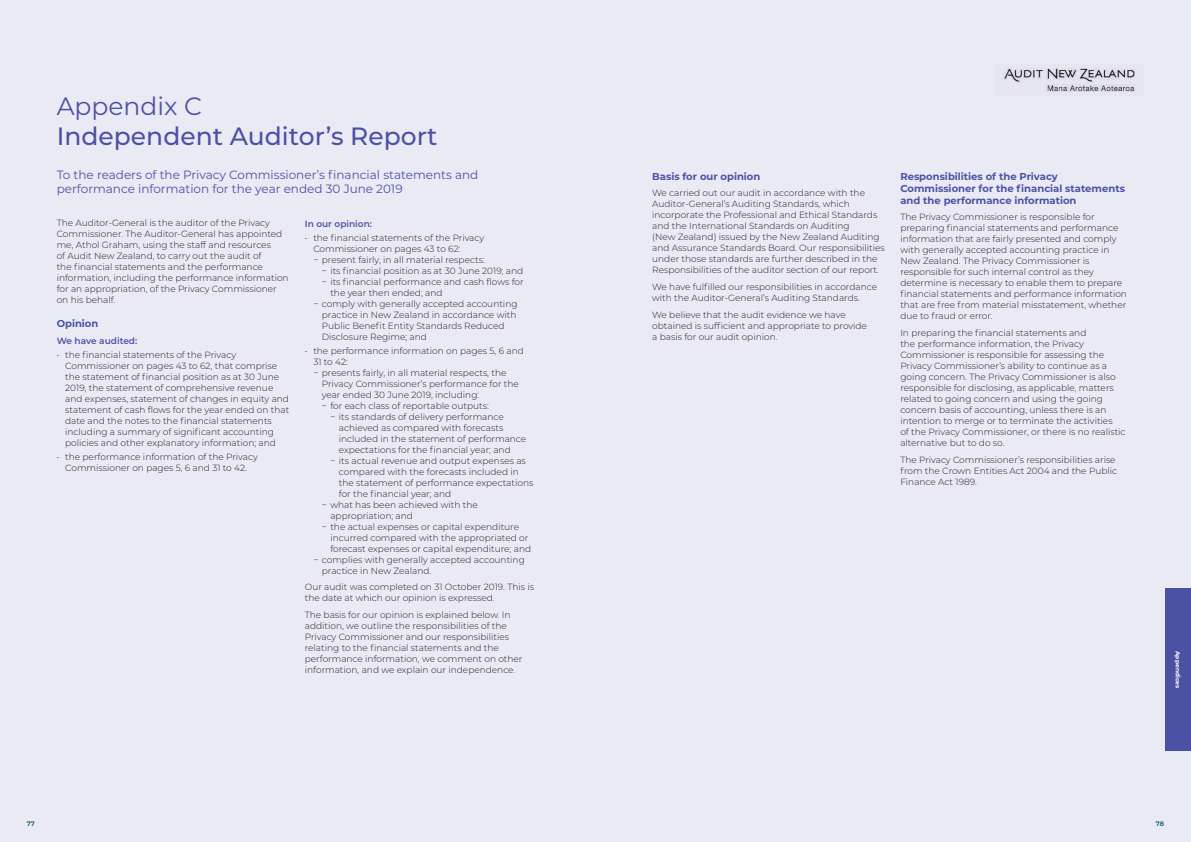
<style>
.page{position:relative;width:1191px;height:842px;background:#eaeaf5}
.page>*{position:absolute;margin:0;border:0;box-sizing:border-box;transform-origin:0 0}
.t1{font:500 25px "Montserrat";color:#4c52a3}
.t2{font:25px "Montserrat";color:#4c52a3}
.t3{font:12px/14px "Montserrat";color:#4c52a3}
.t4{font:700 10px/12px "Montserrat";color:#4c52a3}
.t5{font:300 9px/11px "Montserrat";color:#231f20}
.t6{font:600 9px "Montserrat";color:#4c52a3}
.t7{font:600 6.5px "Montserrat";color:#005161}
.t8{font:700 6px "Montserrat";color:#fff}
</style>
<div class="page">
<div style="left:1165px;top:588px;width:26px;height:163px;background:#4c52a3"></div>
<img style="left:1003px;top:68px;width:132px;height:24px">
<h1 class="t2" style="left:57px;top:89px;width:147px">Appendix C</h1>
<h1 class="t1" style="left:57px;top:119px;width:382px">Independent Auditor’s Report</h1>
<h2 class="t3" style="left:57px;top:167px;width:423px">To the readers of the Privacy Commissioner’s financial statements and performance information for the year ended 30 June 2019</h2>
<p class="t5" style="left:57px;top:217px;width:233px">The Auditor-General is the auditor of the Privacy Commissioner. The Auditor-General has appointed me, Athol Graham, using the staff and resources<br>of Audit New Zealand, to carry out the audit of<br>the financial statements and the performance information, including the performance information for an appropriation, of the Privacy Commissioner on his behalf.</p>
<p class="t4" style="left:57px;top:317px;width:43px">Opinion</p>
<p class="t6" style="left:57px;top:334px;width:82px">We have audited:</p>
<p class="t5" style="left:65px;top:349px;width:225px;text-indent:-9px">• the financial statements of the Privacy Commissioner on pages 43 to 62, that comprise the statement of financial position as at 30 June 2019, the statement of comprehensive revenue and expenses, statement of changes in equity and statement of cash flows for the year ended on that date and the notes to the financial statements including a summary of significant accounting policies and other explanatory information; and</p>
<p class="t5" style="left:57px;top:451px;width:202px;text-align:center">• the performance information of the Privacy<br>Commissioner on pages 5, 6 and 31 to 42.</p>
<p class="t6" style="left:305px;top:217px;width:69px">In our opinion:</p>
<p class="t5" style="left:305px;top:232px;width:181px">• the financial statements of the Privacy</p>
<p class="t5" style="left:313px;top:243px;width:149px">Commissioner on pages 43 to 62:</p>
<p class="t5" style="left:313px;top:254px;width:173px">− present fairly, in all material respects:</p>
<p class="t5" style="left:322px;top:265px;width:203px">− its financial position as at 30 June 2019; and</p>
<p class="t5" style="left:322px;top:276px;width:203px">− its financial performance and cash flows for</p>
<p class="t5" style="left:330px;top:287px;width:114px">the year then ended; and</p>
<p class="t5" style="left:313px;top:298px;width:206px">− comply with generally accepted accounting</p>
<p class="t5" style="left:322px;top:309px;width:196px">practice in New Zealand in accordance with</p>
<p class="t5" style="left:322px;top:320px;width:184px">Public Benefit Entity Standards Reduced</p>
<p class="t5" style="left:322px;top:331px;width:107px">Disclosure Regime; and</p>
<p class="t5" style="left:313px;top:345px;width:212px;text-indent:-9px">• the performance information on pages 5, 6 and<br>31 to 42:<br>− presents fairly, in all material respects, the</p>
<p class="t5" style="left:322px;top:378px;width:198px">Privacy Commissioner’s performance for the</p>
<p class="t5" style="left:322px;top:389px;width:159px">year ended 30 June 2019, including:</p>
<p class="t5" style="left:322px;top:400px;width:168px">− for each class of reportable outputs:</p>
<p class="t5" style="left:330px;top:411px;width:175px">− its standards of delivery performance</p>
<p class="t5" style="left:339px;top:422px;width:166px">achieved as compared with forecasts</p>
<p class="t5" style="left:339px;top:433px;width:189px">included in the statement of performance</p>
<p class="t5" style="left:339px;top:444px;width:173px">expectations for the financial year; and</p>
<p class="t5" style="left:330px;top:455px;width:197px">− its actual revenue and output expenses as</p>
<p class="t5" style="left:339px;top:466px;width:181px">compared with the forecasts included in</p>
<p class="t5" style="left:339px;top:477px;width:196px">the statement of performance expectations</p>
<p class="t5" style="left:339px;top:488px;width:114px">for the financial year; and</p>
<p class="t5" style="left:322px;top:499px;width:157px">− what has been achieved with the</p>
<p class="t5" style="left:330px;top:510px;width:84px">appropriation; and</p>
<p class="t5" style="left:322px;top:521px;width:199px">− the actual expenses or capital expenditure</p>
<p class="t5" style="left:330px;top:532px;width:199px">incurred compared with the appropriated or</p>
<p class="t5" style="left:330px;top:543px;width:202px">forecast expenses or capital expenditure; and</p>
<p class="t5" style="left:313px;top:554px;width:213px">− complies with generally accepted accounting</p>
<p class="t5" style="left:322px;top:565px;width:111px">practice in New Zealand.</p>
<p class="t5" style="left:305px;top:581px;width:231px">Our audit was completed on 31 October 2019. This is the date at which our opinion is expressed.</p>
<p class="t5" style="left:305px;top:609px;width:219px">The basis for our opinion is explained below. In addition, we outline the responsibilities of the Privacy Commissioner and our responsibilities relating to the financial statements and the performance information, we comment on other information, and we explain our independence.</p>
<p class="t4" style="left:652px;top:170px;width:110px">Basis for our opinion</p>
<p class="t5" style="left:652px;top:187px;width:234px">We carried out our audit in accordance with the Auditor-General’s Auditing Standards, which incorporate the Professional and Ethical Standards and the International Standards on Auditing<br>(New Zealand) issued by the New Zealand Auditing and Assurance Standards Board. Our responsibilities under those standards are further described in the Responsibilities of the auditor section of our report.</p>
<p class="t5" style="left:652px;top:281px;width:226px">We have fulfilled our responsibilities in accordance with the Auditor-General’s Auditing Standards.</p>
<p class="t5" style="left:652px;top:309px;width:216px">We believe that the audit evidence we have obtained is sufficient and appropriate to provide a basis for our audit opinion.</p>
<p class="t4" style="left:900px;top:170px;width:226px">Responsibilities of the Privacy<br>Commissioner for the financial statements and the performance information</p>
<p class="t5" style="left:900px;top:211px;width:228px">The Privacy Commissioner is responsible for preparing financial statements and performance information that are fairly presented and comply with generally accepted accounting practice in New Zealand. The Privacy Commissioner is responsible for such internal control as they determine is necessary to enable them to prepare financial statements and performance information that are free from material misstatement, whether due to fraud or error.</p>
<p class="t5" style="left:900px;top:327px;width:227px">In preparing the financial statements and<br>the performance information, the Privacy Commissioner is responsible for assessing the Privacy Commissioner’s ability to continue as a going concern. The Privacy Commissioner is also responsible for disclosing, as applicable, matters related to going concern and using the going concern basis of accounting, unless there is an intention to merge or to terminate the activities<br>of the Privacy Commissioner, or there is no realistic alternative but to do so.</p>
<p class="t5" style="left:900px;top:454px;width:218px">The Privacy Commissioner’s responsibilities arise from the Crown Entities Act 2004 and the Public<br>Finance Act 1989.</p>
<p class="t8" style="left:1182px;top:651px;width:39px;rotate:90deg">Appendices</p>
<p class="t7" style="left:27px;top:819px;width:9px">77</p>
<p class="t7" style="left:1156px;top:819px;width:10px">78</p>
</div>
